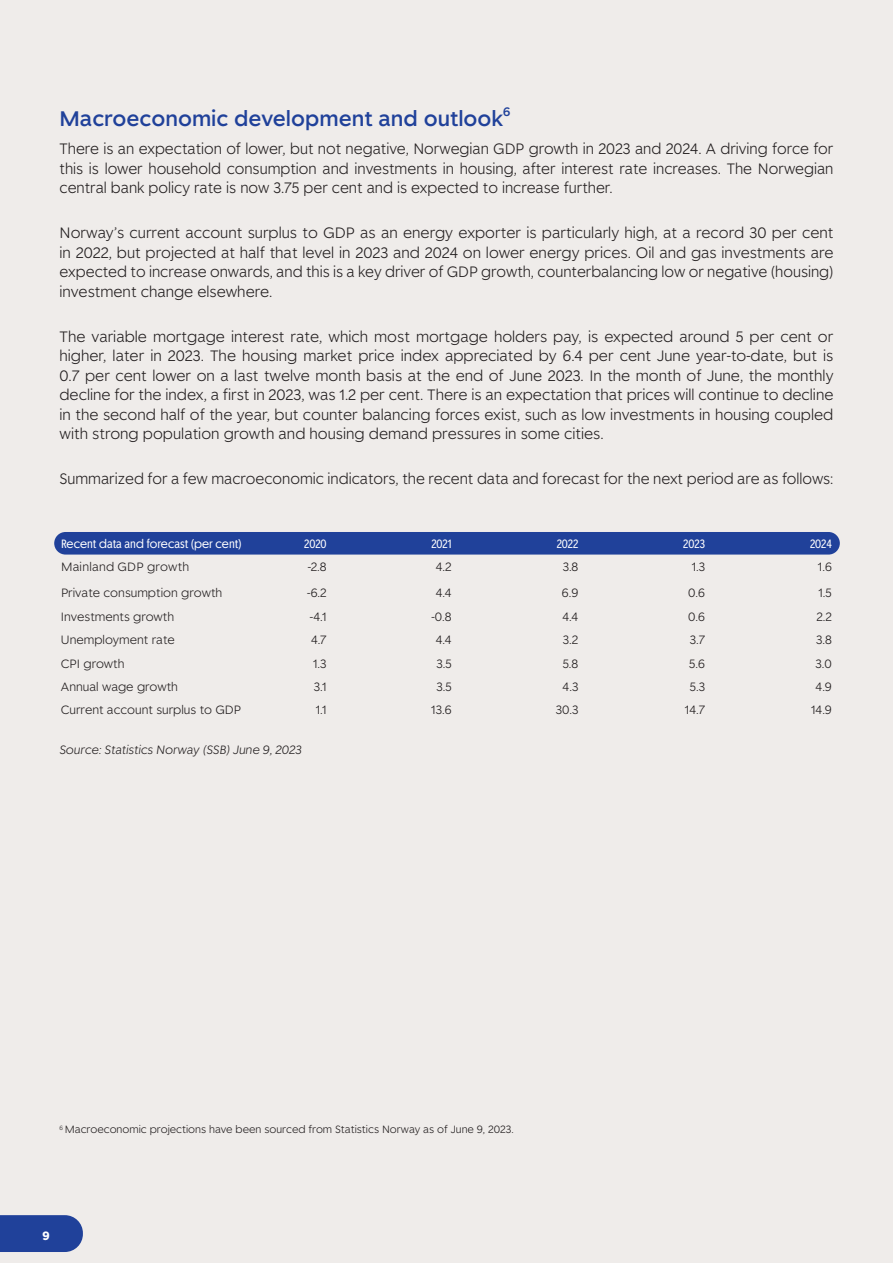
<style>
.page{position:relative;width:893px;height:1263px;background:#efecea}
.page>*{position:absolute;margin:0;border:0;box-sizing:border-box;transform-origin:0 0}
.Header_3{font:500 21px "Spare Bank 1";color:#20419a}
.Avsnittsmal_1{font:300 15px/19.5px "Spare Bank 1";color:#231f20;text-align:justify}
.Header_3-2{font:500 12.3px "Spare Bank 1";color:#20419a}
.t1{font:300 12px "Spare Bank 1";color:#231f20}
.t2{font:12px "Spare Bank 1 Title";color:#fff}
.Chart_subtext{font:italic 300 12px "Spare Bank 1";color:#231f20}
.t3{font:700 12px "Spare Bank 1";color:#fff}
.Header_2{font:300 10.5px "Spare Bank 1";color:#231f20}
</style>
<div class="page">
<svg style="left:0;top:1215px;width:83px;height:37px;background:#2a499e"></svg>
<div style="left:54px;top:532px;width:786px;height:23px;background:#20419a;border-radius:11px"></div>
<p class="Header_3" style="left:60px;top:105px;width:445px">Macroeconomic development and outlook</p>
<p class="Header_3-2" style="left:503px;top:104px;width:9px">6</p>
<p class="Avsnittsmal_1" style="left:60px;top:139px;width:775px">There is an expectation of lower, but not negative, Norwegian GDP growth in 2023 and 2024. A driving force for this is lower household consumption and investments in housing, after interest rate increases. The Norwegian central bank policy rate is now 3.75 per cent and is expected to increase further.</p>
<p class="Avsnittsmal_1" style="left:60px;top:223px;width:775px">Norway’s current account surplus to GDP as an energy exporter is particularly high, at a record 30 per cent in 2022, but projected at half that level in 2023 and 2024 on lower energy prices. Oil and gas investments are expected to increase onwards, and this is a key driver of GDP growth, counterbalancing low or negative (housing) investment change elsewhere.</p>
<p class="Avsnittsmal_1" style="left:60px;top:326px;width:775px">The variable mortgage interest rate, which most mortgage holders pay, is expected around 5 per cent or higher, later in 2023. The housing market price index appreciated by 6.4 per cent June year-to-date, but is 0.7 per cent lower on a last twelve month basis at the end of June 2023. In the month of June, the monthly decline for the index, a first in 2023, was 1.2 per cent. There is an expectation that prices will continue to decline in the second half of the year, but counter balancing forces exist, such as low investments in housing coupled with strong population growth and housing demand pressures in some cities.</p>
<p class="Avsnittsmal_1" style="left:60px;top:469px;width:775px">Summarized for a few macroeconomic indicators, the recent data and forecast for the next period are as follows:</p>
<p class="t2" style="left:61px;top:536px;width:182px">Recent data and forecast (per cent)</p>
<p class="t2" style="left:304px;top:536px;width:24px">2020</p>
<p class="t2" style="left:431px;top:536px;width:22px">2021</p>
<p class="t2" style="left:557px;top:536px;width:23px">2022</p>
<p class="t2" style="left:683px;top:536px;width:23px">2023</p>
<p class="t2" style="left:810px;top:536px;width:23px">2024</p>
<p class="t1" style="left:61px;top:559px;width:130px">Mainland GDP growth</p>
<p class="t1" style="left:308px;top:559px;width:20px">-2.8</p>
<p class="t1" style="left:436px;top:559px;width:17px">4.2</p>
<p class="t1" style="left:563px;top:559px;width:17px">3.8</p>
<p class="t1" style="left:692px;top:559px;width:15px">1.3</p>
<p class="t1" style="left:818px;top:559px;width:15px">1.6</p>
<p class="t1" style="left:61px;top:585px;width:163px">Private consumption growth</p>
<p class="t1" style="left:307px;top:585px;width:21px">-6.2</p>
<p class="t1" style="left:436px;top:585px;width:17px">4.4</p>
<p class="t1" style="left:562px;top:585px;width:18px">6.9</p>
<p class="t1" style="left:688px;top:585px;width:18px">0.6</p>
<p class="t1" style="left:818px;top:585px;width:15px">1.5</p>
<p class="t1" style="left:61px;top:609px;width:115px">Investments growth</p>
<p class="t1" style="left:310px;top:609px;width:18px">-4.1</p>
<p class="t1" style="left:432px;top:609px;width:22px">-0.8</p>
<p class="t1" style="left:562px;top:609px;width:17px">4.4</p>
<p class="t1" style="left:688px;top:609px;width:18px">0.6</p>
<p class="t1" style="left:816px;top:609px;width:17px">2.2</p>
<p class="t1" style="left:61px;top:632px;width:115px">Unemployment rate</p>
<p class="t1" style="left:311px;top:632px;width:17px">4.7</p>
<p class="t1" style="left:436px;top:632px;width:17px">4.4</p>
<p class="t1" style="left:563px;top:632px;width:17px">3.2</p>
<p class="t1" style="left:690px;top:632px;width:17px">3.7</p>
<p class="t1" style="left:816px;top:632px;width:17px">3.8</p>
<p class="t1" style="left:61px;top:655px;width:65px">CPI growth</p>
<p class="t1" style="left:313px;top:655px;width:15px">1.3</p>
<p class="t1" style="left:436px;top:655px;width:17px">3.5</p>
<p class="t1" style="left:563px;top:655px;width:17px">5.8</p>
<p class="t1" style="left:689px;top:655px;width:17px">5.6</p>
<p class="t1" style="left:816px;top:655px;width:18px">3.0</p>
<p class="t1" style="left:61px;top:679px;width:119px">Annual wage growth</p>
<p class="t1" style="left:314px;top:679px;width:14px">3.1</p>
<p class="t1" style="left:436px;top:679px;width:17px">3.5</p>
<p class="t1" style="left:563px;top:679px;width:17px">4.3</p>
<p class="t1" style="left:690px;top:679px;width:17px">5.3</p>
<p class="t1" style="left:816px;top:679px;width:18px">4.9</p>
<p class="t1" style="left:61px;top:702px;width:182px">Current account surplus to GDP</p>
<p class="t1" style="left:316px;top:702px;width:12px">1.1</p>
<p class="t1" style="left:431px;top:702px;width:22px">13.6</p>
<p class="t1" style="left:556px;top:702px;width:24px">30.3</p>
<p class="t1" style="left:685px;top:702px;width:22px">14.7</p>
<p class="t1" style="left:811px;top:702px;width:22px">14.9</p>
<p class="Chart_subtext" style="left:59px;top:742px;width:244px">Source: Statistics Norway (SSB) June 9, 2023</p>
<p class="Header_2" style="left:60px;top:1123px;width:456px"><sup>6</sup> Macroeconomic projections have been sourced from Statistics Norway as of June 9, 2023.</p>
<p class="t3" style="left:43px;top:1228px;width:9px">9</p>
</div>
